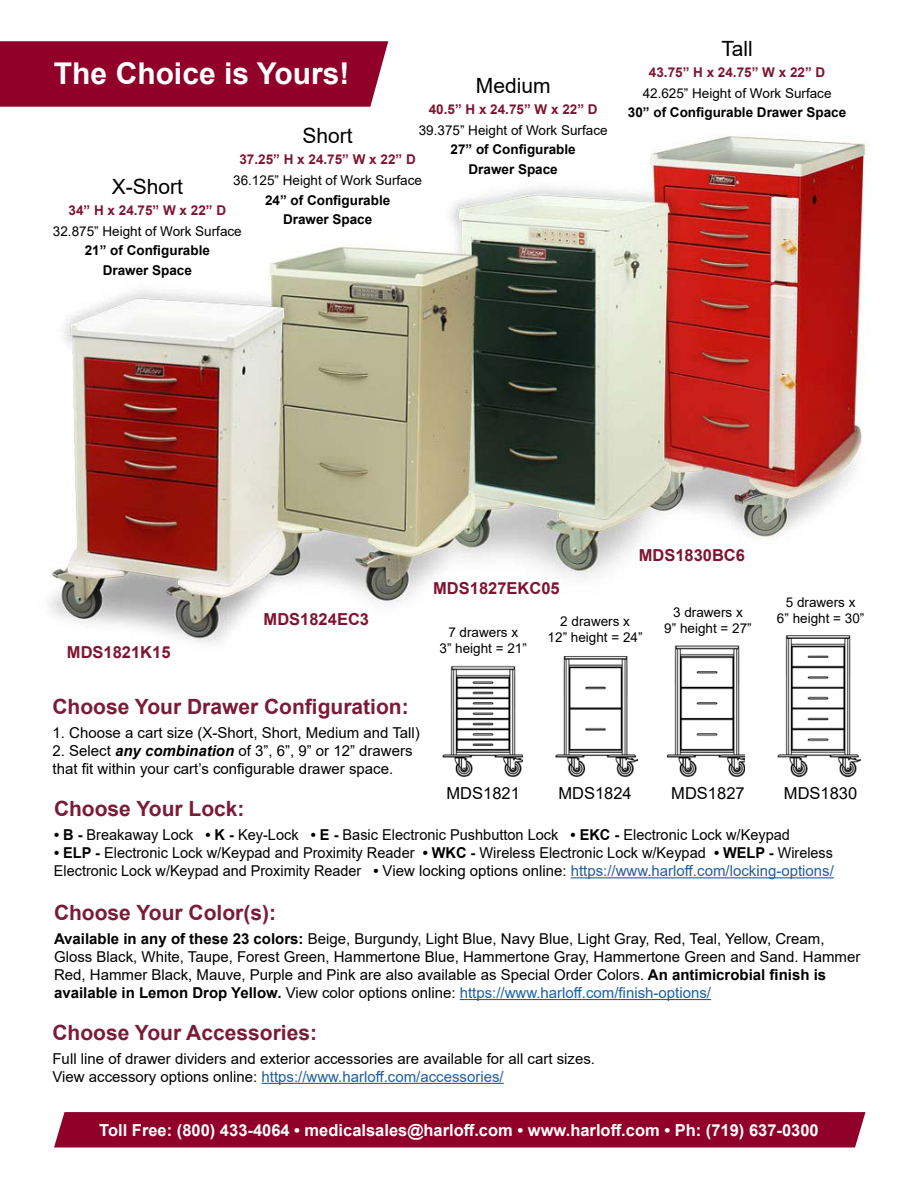
<style>
.page{position:relative;width:918px;height:1188px;background:#fff}
.page>*{position:absolute;margin:0;border:0;box-sizing:border-box;transform-origin:0 0}
.t1{font:700 30px "Arial";color:#fff}
.t2{font:700 21px "Arial";color:#7b1b36}
.t3{font:21px "Arial";color:#000}
.t4{font:700 16.5px "Arial";color:#fff}
.t5{font:700 16.5px "Arial";color:#7f1330}
.t6{font:16.5px "Arial";color:#000}
.t7{font:15px/18px "Arial";color:#000101}
.t8{font:13.5px/16.2px "Arial";color:#000;text-align:center}
.t9{font:700 13.5px/19.5px "Arial";color:#000;text-align:center}
.t10{font:700 13.5px "Arial";color:#7f1330}
.s1{font-weight:700;font-style:italic}
.s2{font-weight:700}
.s3{color:#215e9e}
.s4{font-weight:700;color:#000}
</style>
<div class="page">
<img style="left:50px;top:135px;width:817px;height:508px">
<svg style="left:54px;top:1112px;width:812px;height:36px;background:#94072e"></svg>
<div style="left:0;top:41px;width:388px;height:66px;background:#910028"></div>
<img style="left:666px;top:627px;width:80px;height:150px">
<img style="left:411px;top:627px;width:112px;height:150px">
<img style="left:523px;top:627px;width:143px;height:150px">
<img style="left:746px;top:617px;width:121px;height:161px">
<hr style="left:262px;top:1083px;width:242px;height:1px;background:#215e9e">
<hr style="left:571px;top:877px;width:263px;height:1px;background:#215e9e">
<hr style="left:460px;top:999px;width:251px;height:1px;background:#215e9e">
<h1 class="t1" style="left:54px;top:52px;width:297px">The Choice is Yours!</h1>
<h2 class="t3" style="left:476px;top:71px;width:76px">Medium</h2>
<p class="t10" style="left:429px;top:99px;width:170px">40.5” H x 24.75” W x 22” D</p>
<p class="t8" style="left:419px;top:122px;width:190px">39.375” Height of Work Surface</p>
<p class="t9" style="left:451px;top:140px;width:127px">27” of Configurable<br>Drawer Space</p>
<h2 class="t3" style="left:303px;top:121px;width:52px">Short</h2>
<p class="t10" style="left:239px;top:150px;width:178px">37.25” H x 24.75” W x 22” D</p>
<p class="t8" style="left:233px;top:172px;width:190px">36.125” Height of Work Surface</p>
<p class="t9" style="left:265px;top:190px;width:127px">24” of Configurable<br>Drawer Space</p>
<h2 class="t3" style="left:112px;top:172px;width:73px">X-Short</h2>
<p class="t10" style="left:69px;top:200px;width:159px">34” H x 24.75” W x 22” D</p>
<p class="t8" style="left:53px;top:223px;width:190px">32.875” Height of Work Surface</p>
<p class="t9" style="left:85px;top:241px;width:127px">21” of Configurable<br>Drawer Space</p>
<h2 class="t3" style="left:721px;top:34px;width:33px">Tall</h2>
<p class="t10" style="left:649px;top:63px;width:178px">43.75” H x 24.75” W x 22” D</p>
<p class="t8" style="left:643px;top:85px;width:190px">42.625” Height of Work Surface</p>
<p class="t9" style="left:628px;top:103px;width:220px">30” of Configurable Drawer Space</p>
<p class="t5" style="left:433px;top:577px;width:128px">MDS1827EKC05</p>
<p class="t5" style="left:639px;top:544px;width:108px">MDS1830BC6</p>
<p class="t5" style="left:67px;top:640px;width:105px">MDS1821K15</p>
<p class="t5" style="left:264px;top:607px;width:107px">MDS1824EC3</p>
<h2 class="t2" style="left:52px;top:692px;width:358px">Choose Your Drawer Configuration:</h2>
<p class="t7" style="left:52px;top:724px;width:369px">1. Choose a cart size (X-Short, Short, Medium and Tall)</p>
<p class="t7" style="left:52px;top:742px;width:362px">2. Select <span class="s1">any combination</span> of 3”, 6”, 9” or 12” drawers that fit within your cart’s configurable drawer space.</p>
<p class="t8" style="left:440px;top:624px;width:89px">7 drawers x<br>3” height = 21”</p>
<p class="t8" style="left:548px;top:613px;width:96px">2 drawers x<br>12” height = 24”</p>
<p class="t8" style="left:664px;top:604px;width:89px">3 drawers x<br>9” height = 27”</p>
<p class="t8" style="left:777px;top:594px;width:89px">5 drawers x<br>6” height = 30”</p>
<p class="t6" style="left:447px;top:782px;width:75px">MDS1821</p>
<p class="t6" style="left:558px;top:782px;width:75px">MDS1824</p>
<p class="t6" style="left:671px;top:782px;width:75px">MDS1827</p>
<p class="t6" style="left:784px;top:782px;width:75px">MDS1830</p>
<h2 class="t2" style="left:54px;top:794px;width:192px">Choose Your Lock:</h2>
<p class="t7" style="left:54px;top:826px;width:738px"><span class="s2">• B -</span> Breakaway Lock <span class="s2">• K -</span> Key-Lock <span class="s2">• E -</span> Basic Electronic Pushbutton Lock <span class="s2">• EKC -</span> Electronic Lock w/Keypad</p>
<p class="t7" style="left:54px;top:844px;width:781px"><span class="s2">• ELP -</span> Electronic Lock w/Keypad and Proximity Reader <span class="s2">• WKC -</span> Wireless Electronic Lock w/Keypad <span class="s2">• WELP -</span> Wireless<br>Electronic Lock w/Keypad and Proximity Reader <span class="s2">•</span> View locking options online: <span class="s3">https://www.harloff.com/locking-options/</span></p>
<h2 class="t2" style="left:54px;top:898px;width:224px">Choose Your Color(s):</h2>
<p class="t7" style="left:54px;top:930px;width:808px"><span class="s2">Available in any of these 23 colors:</span> Beige, Burgundy, Light Blue, Navy Blue, Light Gray, Red, Teal, Yellow, Cream, Gloss Black, White, Taupe, Forest Green, Hammertone Blue, Hammertone Gray, Hammertone Green and Sand. Hammer Red, Hammer Black, Mauve, Purple and Pink are also available as Special Order Colors. <span class="s4">An antimicrobial finish is available in Lemon Drop Yellow.</span> View color options online: <span class="s3">https://www.harloff.com/finish-options/</span></p>
<h2 class="t2" style="left:52px;top:1018px;width:266px">Choose Your Accessories:</h2>
<p class="t7" style="left:52px;top:1049px;width:544px">Full line of drawer dividers and exterior accessories are available for all cart sizes.<br>View accessory options online: <span class="s3">https://www.harloff.com/accessories/</span></p>
<p class="t4" style="left:99px;top:1118px;width:721px">Toll Free: (800) 433-4064 • medicalsales@harloff.com • www.harloff.com • Ph: (719) 637-0300</p>
</div>
